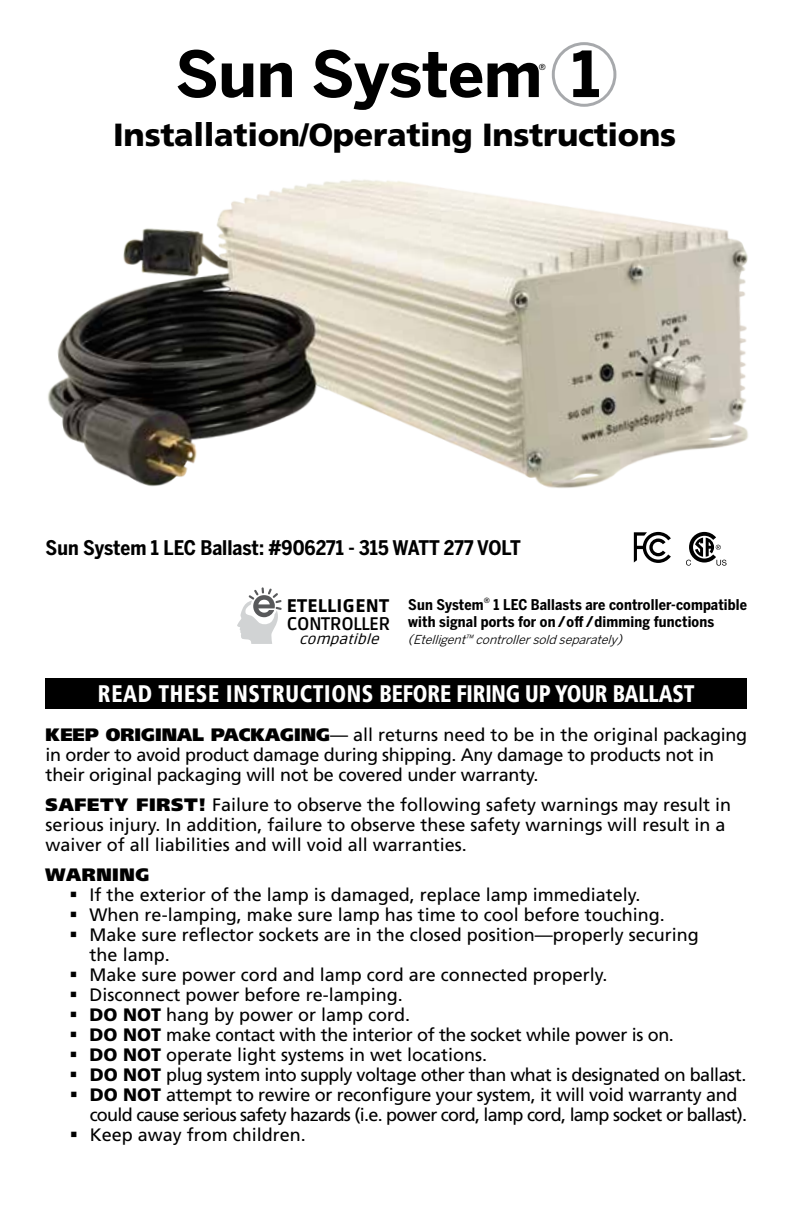
<style>
.page{position:relative;width:792px;height:1224px;background:#fff}
.page>*{position:absolute;margin:0;border:0;box-sizing:border-box;transform-origin:0 0}
.t1{font:900 32px "Frutiger LT Std";letter-spacing:-.01em;color:#000}
.t2{font:900 condensed 24px "Frutiger LT Std";letter-spacing:-.01em;color:#fff;scale:.9 1}
.t3{font:700 20px "Benton Sans Cond";color:#000}
.t4{font:900 18.2px "Ruda";letter-spacing:.03em;color:#000}
.t5{font:700 18.2px "Ruda";letter-spacing:-.03em;color:#000}
.t6{font:18px/20px "Frutiger LT Std";color:#000}
.t7{font:18px/20px "Frutiger LT Std";letter-spacing:-.04em;color:#000}
.t8{font:18px "Frutiger LT Std";letter-spacing:-.025em;color:#000}
.t9{font:18px "Frutiger LT Std";letter-spacing:-.02em;color:#000}
.t10{font:900 18px "Frutiger LT Std";letter-spacing:.03em;color:#000}
.t11{font:700 14.8px/17.2px "Benton Sans Cond";letter-spacing:.01em;color:#000}
.t12{font:italic 14.2px "Ruda";color:#000;scale:1.1 1}
.t13{font:italic 12.2px "Benton Sans";color:#000}
.t14{font:500 8.2px "Benton Sans";color:#000}
.s1{font-weight:900}
</style>
<div class="page">
<div style="left:46px;top:678px;width:701px;height:31px;background:#000"></div>
<div style="left:552px;top:42px;width:64px;height:65px;border:3px solid #a7a9ac;border-radius:50%"></div>
<svg style="left:178px;top:50px;width:421px;height:60px"></svg>
<svg style="left:237px;top:587px;width:45px;height:57px"></svg>
<img style="left:48px;top:179px;width:700px;height:356px">
<svg style="left:634px;top:532px;width:37px;height:31px"></svg>
<svg style="left:686px;top:532px;width:41px;height:34px"></svg>
<p class="t14" style="left:539px;top:62px;width:9px">®</p>
<h1 class="t1" style="left:113px;top:116px;width:564px">Installation/Operating Instructions</h1>
<p class="t3" style="left:46px;top:536px;width:477px">Sun System 1 LEC Ballast: #906271 - 315 WATT 277 VOLT</p>
<p class="t4" style="left:287px;top:596px;width:104px">ETELLIGENT</p>
<p class="t5" style="left:287px;top:613px;width:105px">CONTROLLER</p>
<p class="t12" style="left:299px;top:631px;width:78px">compatible</p>
<p class="t11" style="left:408px;top:595px;width:340px">Sun System<sup>®</sup> 1 LEC Ballasts are controller-compatible with signal ports for on /off /dimming functions</p>
<p class="t13" style="left:408px;top:632px;width:219px">(Etelligent<sup>™</sup> controllersoldseparately)</p>
<h2 class="t2" style="left:98px;top:679px;width:665px">READ THESE INSTRUCTIONS BEFORE FIRING UP YOUR BALLAST</h2>
<p class="t6" style="left:46px;top:724px;width:703px"><span class="s1">KEEP ORIGINAL PACKAGING</span>— all returns need to be in the original packaging in order to avoid product damage during shipping. Any damage to products not in their original packaging will not be covered under warranty.</p>
<p class="t6" style="left:46px;top:794px;width:687px"><span class="s1">SAFETY FIRST!</span> Failure to observe the following safety warnings may result in serious injury. In addition, failure to observe these safety warnings will result in a waiver of all liabilities and will void all warranties.</p>
<p class="t10" style="left:46px;top:863px;width:105px">WARNING</p>
<p class="t6" style="left:70px;top:884px;width:572px">▪ If the exterior of the lamp is damaged, replace lamp immediately.</p>
<p class="t6" style="left:70px;top:904px;width:597px">▪ When re-lamping, make sure lamp has time to cool before touching.</p>
<p class="t6" style="left:90px;top:924px;width:611px;text-indent:-20px">▪ Make sure reflector sockets are in the closed position—properly securing the lamp.</p>
<p class="t6" style="left:70px;top:964px;width:539px">▪ Make sure power cord and lamp cord are connected properly.</p>
<p class="t6" style="left:70px;top:984px;width:335px">▪ Disconnect power before re-lamping.</p>
<p class="t6" style="left:70px;top:1004px;width:342px">▪ <span class="s1">DO NOT</span> hang by power or lamp cord.</p>
<p class="t9" style="left:70px;top:1024px;width:606px">▪ <span class="s1">DO NOT</span> make contact with the interior of the socket while power is on.</p>
<p class="t6" style="left:70px;top:1044px;width:419px">▪ <span class="s1">DO NOT</span> operate light systems in wet locations.</p>
<p class="t8" style="left:70px;top:1064px;width:678px">▪ <span class="s1">DO NOT</span> plug system into supply voltage other than what is designated on ballast.</p>
<p class="t7" style="left:90px;top:1084px;width:659px;text-indent:-20px">▪ <span class="s1">DO NOT</span> attempt to rewire or reconfigure your system, it will void warranty and could cause serious safety hazards (i.e. power cord, lamp cord, lamp socket or ballast).</p>
<p class="t6" style="left:70px;top:1124px;width:238px">▪ Keep away from children.</p>
</div>
